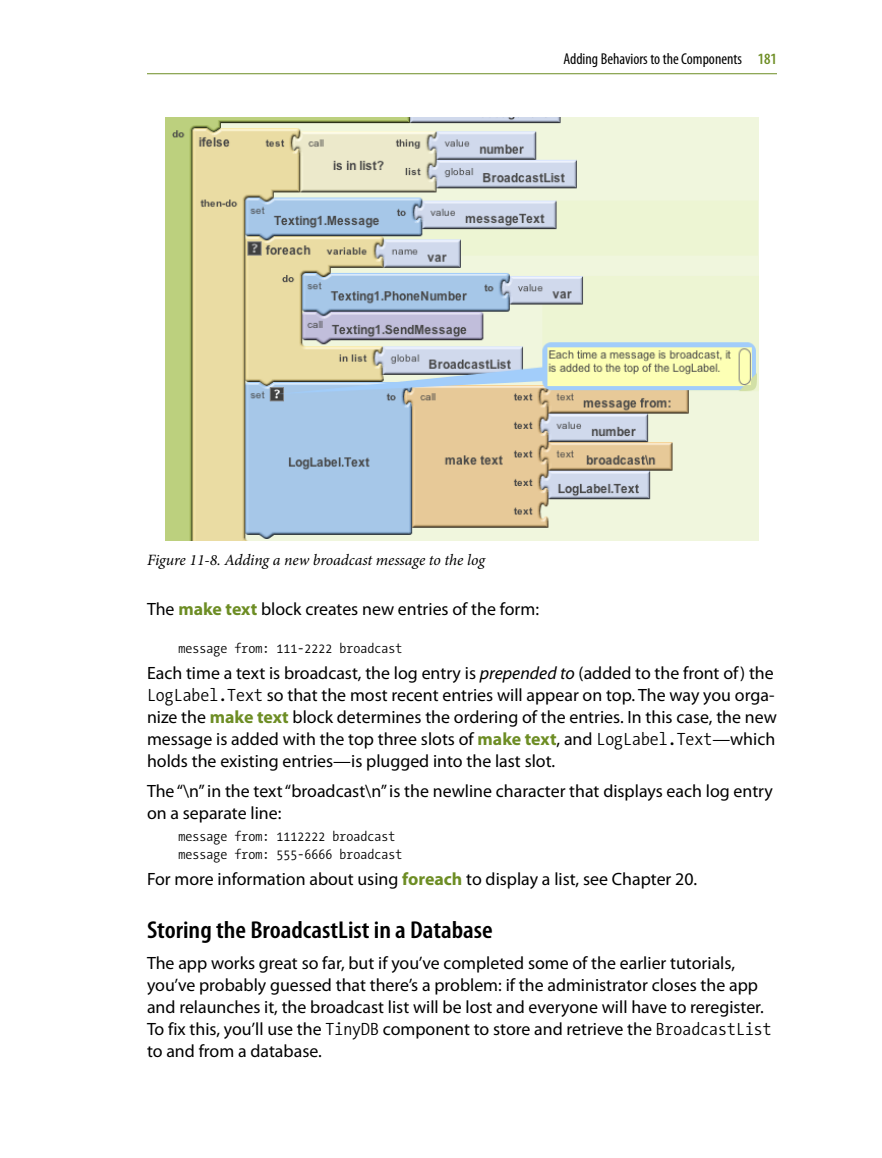
<style>
.page{position:relative;width:882px;height:1158px;background:#fff}
.page>*{position:absolute;margin:0;border:0;box-sizing:border-box;transform-origin:0 0}
.t1{font:600 condensed 24.5px "Myriad Pro";color:#000;scale:1.1 1}
.t2{font:17.85px/21.9px "Myriad Pro";color:#000}
.t3{font:italic 15.75px "Minion Pro";letter-spacing:-.005em;color:#000}
.t4{font:condensed 15.75px "Myriad Pro";color:#000}
.t5{font:300 14px/17.5px "The Sans Mono Cd W4";color:#000}
.s1{font-weight:600;color:#6d8d24}
.s2{font-weight:700;color:#6d8d24}
.s3{font-style:italic}
.s4{font-family:"The Sans Mono Cd W4";font-weight:300}
</style>
<div class="page">
<hr style="left:147px;top:73px;width:630px;height:1px;background:#6d8d24">
<img style="left:165px;top:117px;width:594px;height:423px">
<p class="t4" style="left:563px;top:50px;width:215px">Adding Behaviors to the Components <span class="s1">181</span></p>
<p class="t3" style="left:147px;top:549px;width:340px">Figure 11-8. Adding a new broadcast message to the log</p>
<p class="t2" style="left:147px;top:597px;width:394px">The <span class="s2">make text</span> block creates new entries of the form:</p>
<p class="t5" style="left:178px;top:640px;width:225px">message from: 111-2222 broadcast</p>
<p class="t2" style="left:147px;top:662px;width:631px">Each time a text is broadcast, the log entry is <span class="s3">prepended to</span> (added to the front of) the <span class="s4">LogLabel.Text</span> so that the most recent entries will appear on top. The way you orga&shy;nize the <span class="s2">make text</span> block determines the ordering of the entries. In this case, the new message is added with the top three slots of <span class="s2">make text</span>, and <span class="s4">LogLabel.Text</span>—which holds the existing entries—is plugged into the last slot.</p>
<p class="t2" style="left:147px;top:780px;width:628px">The “\n” in the text “broadcast\n” is the newline character that displays each log entry on a separate line:</p>
<p class="t5" style="left:178px;top:828px;width:225px">message from: 1112222 broadcast message from: 555-6666 broadcast</p>
<p class="t2" style="left:147px;top:868px;width:552px">For more information about using <span class="s2">foreach</span> to display a list, see Chapter 20.</p>
<h1 class="t1" style="left:147px;top:915px;width:316px">Storing the BroadcastList in a Database</h1>
<p class="t2" style="left:147px;top:952px;width:626px">The app works great so far, but if you’ve completed some of the earlier tutorials, you’ve probably guessed that there’s a problem: if the administrator closes the app and relaunches it, the broadcast list will be lost and everyone will have to reregister.<br>To fix this, you’ll use the <span class="s4">TinyDB</span> component to store and retrieve the <span class="s4">BroadcastList </span>to and from a database.</p>
</div>
